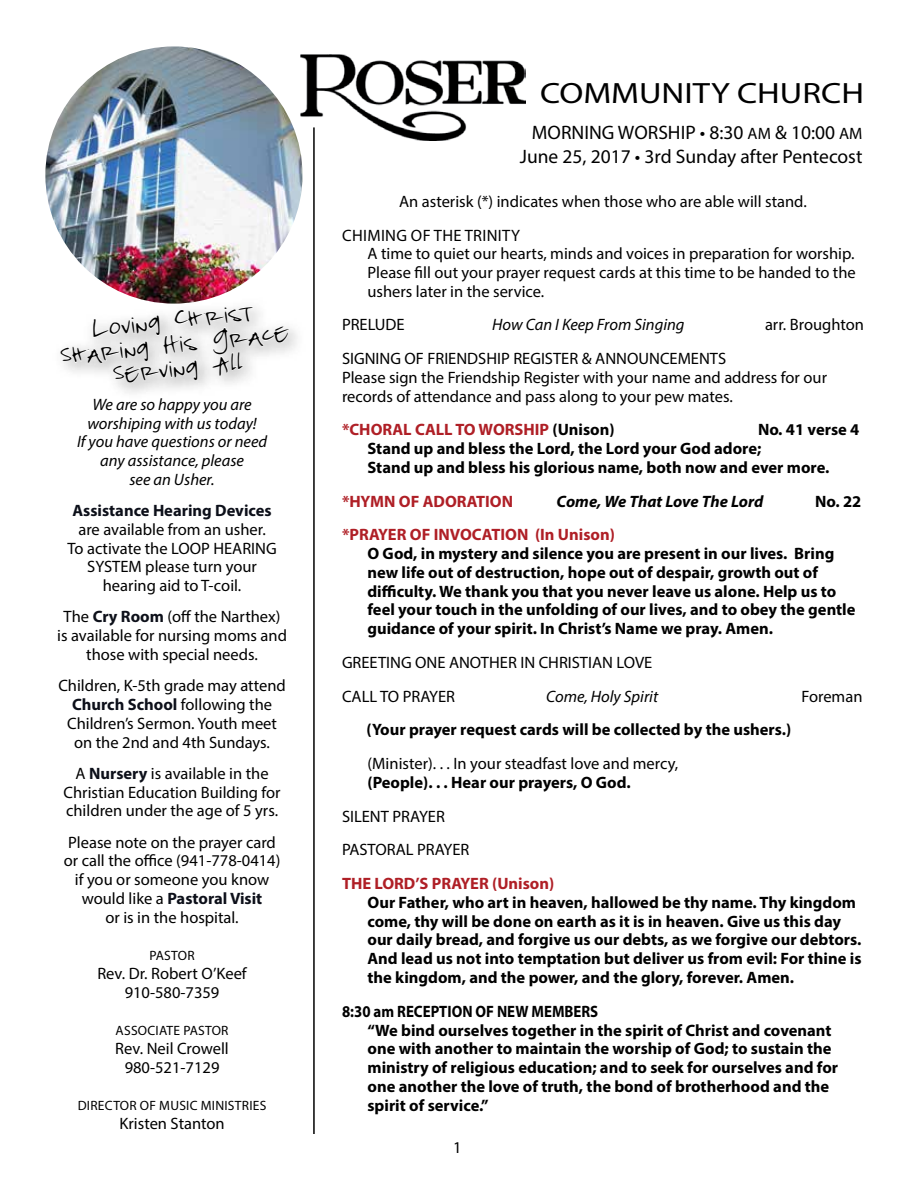
<style>
.page{position:relative;width:918px;height:1188px;background:#fff}
.page>*{position:absolute;margin:0;border:0;box-sizing:border-box;transform-origin:0 0}
.t1{font:36px "Hamilton";color:#000}
.t2{font:29.4px "Myriad Pro";color:#000;scale:1.18 1}
.t3{font:19.5px/23.4px "Myriad Pro";color:#000;text-align:right}
.t4{font:16.5px/18.8px "Myriad Pro";color:#000;text-align:center}
.t5{font:700 16.5px/18.8px "Myriad Pro";color:#000}
.t6{font:700 16.5px/18.8px "Myriad Pro";color:#000;scale:.9 1}
.t7{font:italic 16.5px/18.8px "Myriad Pro";color:#000;text-align:center}
.t8{font:700 16.5px "Myriad Pro";color:#af1f26}
.t9{font:700 16.5px "Myriad Pro";color:#0d101a}
.t10{font:italic 700 16.5px "Myriad Pro";color:#000}
.t11{font:13.5px "Myriad Pro";letter-spacing:.02em;color:#000}
.s1{font-weight:700;color:#0d101a}
.s2{font-size:16.5px}
.s3{color:#000}
</style>
<div class="page">
<hr style="left:313px;top:127px;width:2px;height:1007px;background:#000">
<img style="left:301px;top:54px;width:225px;height:86px">
<img style="left:45px;top:46px;width:258px;height:258px;border-radius:129px">
<svg style="left:62px;top:290px;width:235px;height:103px"></svg>
<h1 class="t1" style="left:91px;top:312px;width:164px;rotate:-6deg">Loving Christ</h1>
<h1 class="t1" style="left:59px;top:340px;width:232px;rotate:-6deg">Sharing His Grace</h1>
<h1 class="t1" style="left:112px;top:359px;width:131px;rotate:-6deg">Serving All</h1>
<p class="t7" style="left:77px;top:395px;width:192px">We are so happy you are worshiping with us today!<br>If you have questions or need any assistance, please<br>see an Usher.</p>
<p class="t9" style="left:72px;top:500px;width:201px">Assistance Hearing Devices</p>
<p class="t4" style="left:68px;top:520px;width:211px">are available from an usher.<br>To activate the LOOP HEARING<br>SYSTEM please turn your hearing aid to T-coil.</p>
<p class="t4" style="left:57px;top:607px;width:231px">The <span class="s1">Cry Room</span> (off the Narthex) is available for nursing moms and those with special needs.</p>
<p class="t4" style="left:58px;top:676px;width:229px">Children, K-5th grade may attend<br><span class="s1">Church School</span> following the<br>Children’s Sermon. Youth meet on the 2nd and 4th Sundays.</p>
<p class="t4" style="left:64px;top:764px;width:219px">A <span class="s1">Nursery</span> is available in the<br>Christian Education Building for children under the age of 5 yrs.</p>
<p class="t4" style="left:64px;top:833px;width:218px">Please note on the prayer card or call the office (941-778-0414) if you or someone you know would like a <span class="s1">Pastoral Visit<br></span>or is in the hospital.</p>
<p class="t11" style="left:149px;top:947px;width:47px">PASTOR</p>
<p class="t4" style="left:97px;top:964px;width:151px">Rev. Dr. Robert O’Keef<br>910-580-7359</p>
<p class="t11" style="left:116px;top:1022px;width:115px">ASSOCIATE PASTOR</p>
<p class="t4" style="left:115px;top:1039px;width:115px">Rev. Neil Crowell<br>980-521-7129</p>
<p class="t11" style="left:78px;top:1097px;width:190px">DIRECTOR OF MUSIC MINISTRIES</p>
<p class="t4" style="left:119px;top:1114px;width:107px">Kristen Stanton</p>
<h2 class="t2" style="left:540px;top:75px;width:276px">COMMUNITY CHURCH</h2>
<p class="t3" style="left:520px;top:121px;width:344px">MORNING WORSHIP • 8:30 <span class="s2">AM</span> &amp; 10:00 <span class="s2">AM<br></span>June 25, 2017 • 3rd Sunday after Pentecost</p>
<p class="t4" style="left:342px;top:184px;width:466px;line-height:33.8px;text-align:left;text-indent:57px">An asterisk (*) indicates when those who are able will stand.<br>CHIMING OF THE TRINITY</p>
<p class="t4" style="left:367px;top:244px;width:490px;text-align:justify">A time to quiet our hearts, minds and voices in preparation for worship.<br>Please fill out your prayer request cards at this time to be handed to the ushers later in the service.</p>
<p class="t4" style="left:342px;top:315px;width:64px">PRELUDE</p>
<p class="t7" style="left:492px;top:315px;width:194px">How Can I Keep From Singing</p>
<p class="t4" style="left:765px;top:315px;width:101px">arr. Broughton</p>
<p class="t4" style="left:342px;top:349px;width:487px;text-align:left">SIGNING OF FRIENDSHIP REGISTER &amp; ANNOUNCEMENTS<br>Please sign the Friendship Register with your name and address for our records of attendance and pass along to your pew mates.</p>
<p class="t8" style="left:342px;top:419px;width:274px">*CHORAL CALL TO WORSHIP <span class="s3">(Unison)</span></p>
<p class="t5" style="left:367px;top:420px;width:493px;text-indent:391px">No. 41 verse 4<br>Stand up and bless the Lord, the Lord your God adore;<br>Stand up and bless his glorious name, both now and ever more.</p>
<p class="t8" style="left:342px;top:490px;width:173px">*HYMN OF ADORATION</p>
<p class="t10" style="left:557px;top:490px;width:208px">Come, We That Love The Lord</p>
<p class="t5" style="left:815px;top:491px;width:48px">No. 22</p>
<p class="t8" style="left:342px;top:524px;width:274px">*PRAYER OF INVOCATION (In Unison)</p>
<p class="t5" style="left:367px;top:544px;width:490px">O God, in mystery and silence you are present in our lives. Bring new life out of destruction, hope out of despair, growth out of difficulty. We thank you that you never leave us alone. Help us to feel your touch in the unfolding of our lives, and to obey the gentle guidance of your spirit. In Christ’s Name we pray. Amen.</p>
<p class="t4" style="left:342px;top:645px;width:312px;line-height:33.8px;text-align:left">GREETING ONE ANOTHER IN CHRISTIAN LOVE<br>CALL TO PRAYER</p>
<p class="t7" style="left:546px;top:686px;width:114px">Come, Holy Spirit</p>
<p class="t4" style="left:802px;top:686px;width:62px">Foreman</p>
<p class="t5" style="left:366px;top:720px;width:426px">(Your prayer request cards will be collected by the ushers.)</p>
<p class="t4" style="left:367px;top:754px;width:312px">(Minister). . . In your steadfast love and mercy,</p>
<p class="t5" style="left:367px;top:772px;width:265px">(People). . . Hear our prayers, O God.</p>
<p class="t4" style="left:342px;top:799px;width:129px;line-height:33.8px;text-align:left">SILENT PRAYER<br>PASTORAL PRAYER</p>
<p class="t8" style="left:342px;top:873px;width:214px">THE LORD’S PRAYER (Unison)</p>
<p class="t5" style="left:367px;top:892px;width:496px">Our Father, who art in heaven, hallowed be thy name. Thy kingdom come, thy will be done on earth as it is in heaven. Give us this day our daily bread, and forgive us our debts, as we forgive our debtors.<br>And lead us not into temptation but deliver us from evil: For thine is the kingdom, and the power, and the glory, forever. Amen.</p>
<p class="t6" style="left:368px;top:1001px;width:524px;text-indent:-26px">8:30 am RECEPTION OF NEW MEMBERS<br>“We bind ourselves together in the spirit of Christ and covenant one with another to maintain the worship of God; to sustain the ministry of religious education; and to seek for ourselves and for one another the love of truth, the bond of brotherhood and the spirit of service.”</p>
<p class="t4" style="left:453px;top:1138px;width:10px">1</p>
</div>
